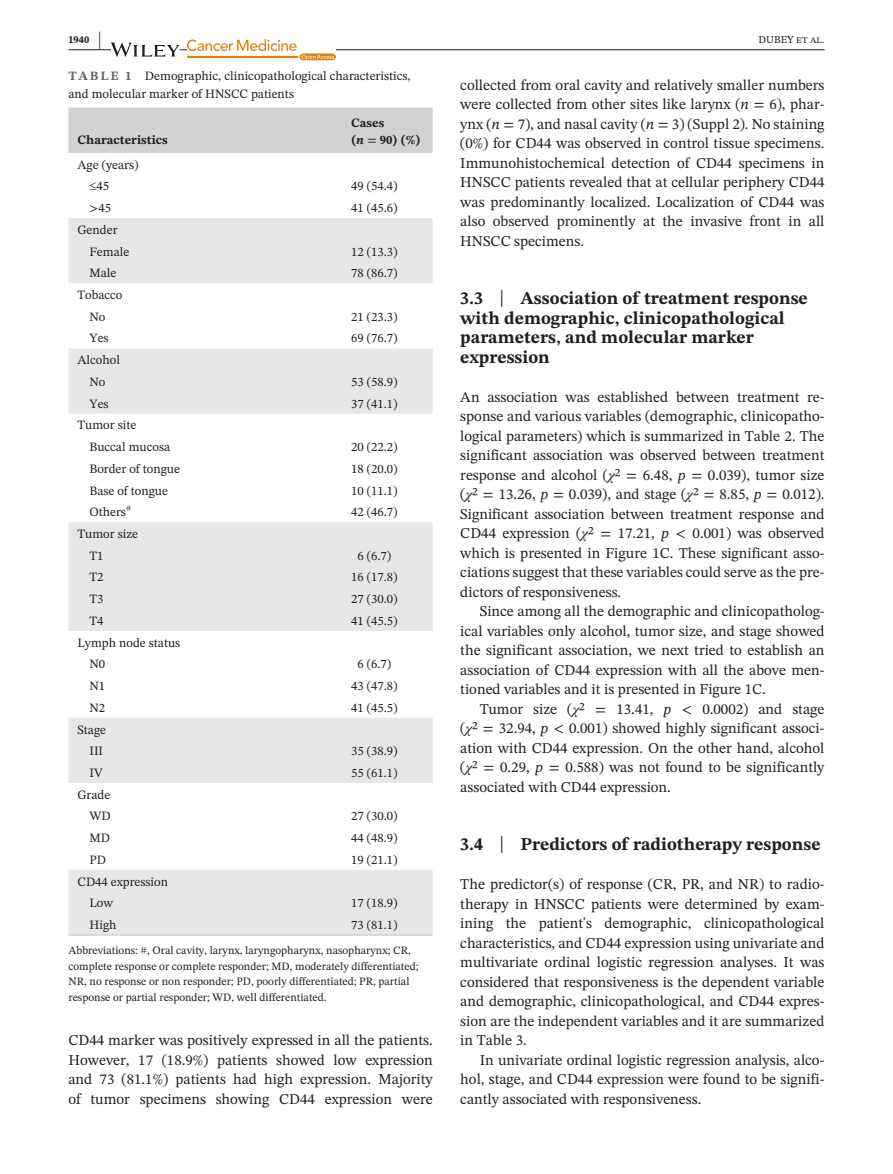
<style>
.page{position:relative;width:893px;height:1174px;background:#fff}
.page>*{position:absolute;margin:0;border:0;box-sizing:border-box;transform-origin:0 0}
.t1{font:700 18px/19.5px "STIX Two Text";color:#231f20}
.t2{font:15px/19.5px "STIX Two Text";color:#231f20;text-align:justify}
.t3{font:12.75px/21.8px "STIX Two Text";color:#231f20}
.t4{font:700 12.75px/17.2px "STIX Two Text";color:#231f20}
.t5{font:11.25px/15.8px "STIX Two Text";color:#231f20}
.t6{font:10.5px "STIX Two Text";color:#231f20}
.t7{font:700 10.5px "STIX Two Text";color:#231f20}
.s1{font-size:21px}
.s2{font-weight:700;color:#636366}
.s3{font-style:italic}
.s4{font-weight:400}
.s5{font-weight:400;font-size:23.7px}
.s6{font-family:"STIX";font-style:italic}
</style>
<div class="page">
<hr style="left:68px;top:49px;width:756px;height:1px;background:#231f20">
<svg style="left:111px;top:43px;width:68px;height:14px"></svg>
<svg style="left:187px;top:39px;width:149px;height:21px"></svg>
<div style="left:68px;top:108px;width:365px;height:45px;background:#d1d2d4"></div>
<svg style="left:68px;top:218px;width:365px;height:716px;fill:#e6e7e9"></svg>
<hr style="left:68px;top:934px;width:274px;height:1px;background:#d1d2d4">
<hr style="left:342px;top:934px;width:91px;height:1px;background:#d1d2d4">
<p class="t7" style="left:68px;top:32px;width:34px">1940 <span class="s1">|</span></p>
<p class="t6" style="left:759px;top:32px;width:67px">DUBEY et al.</p>
<p class="t3" style="left:68px;top:66px;width:344px;line-height:18px"><span class="s2">TABLE 1</span> Demographic, clinicopathological characteristics, and molecular marker of HNSCC patients</p>
<p class="t4" style="left:77px;top:131px;width:92px">Characteristics</p>
<p class="t4" style="left:351px;top:114px;width:71px">Cases<br>(<span class="s3">n</span> <span class="s4">=</span> 90) (%)</p>
<p class="t3" style="left:89px;top:153px;width:51px;text-indent:-12px">Age (years) ≤45</p>
<p class="t3" style="left:351px;top:175px;width:48px">49 (54.4)</p>
<p class="t3" style="left:89px;top:197px;width:23px">&gt;45</p>
<p class="t3" style="left:351px;top:197px;width:48px">41 (45.6)</p>
<p class="t3" style="left:89px;top:219px;width:41px;text-indent:-12px">Gender<br>Female</p>
<p class="t3" style="left:351px;top:240px;width:48px">12 (13.3)</p>
<p class="t3" style="left:89px;top:262px;width:29px">Male</p>
<p class="t3" style="left:351px;top:262px;width:48px">78 (86.7)</p>
<p class="t3" style="left:77px;top:284px;width:46px;text-align:center">Tobacco<br>No</p>
<p class="t3" style="left:351px;top:305px;width:48px">21 (23.3)</p>
<p class="t3" style="left:89px;top:327px;width:21px">Yes</p>
<p class="t3" style="left:351px;top:327px;width:48px">69 (76.7)</p>
<p class="t3" style="left:77px;top:349px;width:44px;text-align:center">Alcohol<br>No</p>
<p class="t3" style="left:351px;top:371px;width:48px">53 (58.9)</p>
<p class="t3" style="left:89px;top:392px;width:21px">Yes</p>
<p class="t3" style="left:351px;top:392px;width:48px">37 (41.1)</p>
<p class="t3" style="left:89px;top:414px;width:82px;text-indent:-12px">Tumor site<br>Buccal mucosa</p>
<p class="t3" style="left:351px;top:436px;width:48px">20 (22.2)</p>
<p class="t3" style="left:89px;top:457px;width:92px">Border of tongue</p>
<p class="t3" style="left:351px;top:457px;width:48px">18 (20.0)</p>
<p class="t3" style="left:89px;top:479px;width:80px">Base of tongue</p>
<p class="t3" style="left:351px;top:479px;width:48px">10 (11.1)</p>
<p class="t3" style="left:89px;top:501px;width:43px">Others<sup>#</sup></p>
<p class="t3" style="left:351px;top:501px;width:48px">42 (46.7)</p>
<p class="t3" style="left:89px;top:523px;width:50px;text-indent:-12px">Tumor size<br>T1</p>
<p class="t3" style="left:357px;top:544px;width:35px">6 (6.7)</p>
<p class="t3" style="left:89px;top:566px;width:15px">T2</p>
<p class="t3" style="left:351px;top:566px;width:48px">16 (17.8)</p>
<p class="t3" style="left:89px;top:588px;width:15px">T3</p>
<p class="t3" style="left:351px;top:588px;width:48px">27 (30.0)</p>
<p class="t3" style="left:89px;top:609px;width:15px">T4</p>
<p class="t3" style="left:351px;top:609px;width:48px">41 (45.5)</p>
<p class="t3" style="left:89px;top:631px;width:92px;text-indent:-12px">Lymph node status<br>N0</p>
<p class="t3" style="left:357px;top:653px;width:35px">6 (6.7)</p>
<p class="t3" style="left:89px;top:675px;width:17px">N1</p>
<p class="t3" style="left:351px;top:675px;width:48px">43 (47.8)</p>
<p class="t3" style="left:89px;top:696px;width:17px">N2</p>
<p class="t3" style="left:351px;top:696px;width:48px">41 (45.5)</p>
<p class="t3" style="left:77px;top:718px;width:30px;text-align:right">Stage<br>III</p>
<p class="t3" style="left:351px;top:740px;width:48px">35 (38.9)</p>
<p class="t3" style="left:89px;top:761px;width:15px">IV</p>
<p class="t3" style="left:351px;top:761px;width:48px">55 (61.1)</p>
<p class="t3" style="left:77px;top:783px;width:35px;text-align:right">Grade<br>WD</p>
<p class="t3" style="left:351px;top:805px;width:48px">27 (30.0)</p>
<p class="t3" style="left:89px;top:827px;width:22px">MD</p>
<p class="t3" style="left:351px;top:827px;width:48px">44 (48.9)</p>
<p class="t3" style="left:89px;top:848px;width:18px">PD</p>
<p class="t3" style="left:351px;top:848px;width:48px">19 (21.1)</p>
<p class="t3" style="left:89px;top:870px;width:80px;text-indent:-12px">CD44 expression<br>Low</p>
<p class="t3" style="left:351px;top:892px;width:48px">17 (18.9)</p>
<p class="t3" style="left:89px;top:913px;width:29px">High</p>
<p class="t3" style="left:351px;top:913px;width:48px">73 (81.1)</p>
<p class="t5" style="left:68px;top:942px;width:352px">Abbreviations: #, Oral cavity, larynx, laryngopharynx, nasopharynx; CR, complete response or complete responder; MD, moderately differentiated; NR, no response or non responder; PD, poorly differentiated; PR, partial response or partial responder; WD, well differentiated.</p>
<p class="t2" style="left:68px;top:1030px;width:366px">CD44 marker was positively expressed in all the patients.<br>However, 17 (18.9%) patients showed low expression and 73 (81.1%) patients had high expression. Majority of tumor specimens showing CD44 expression were</p>
<p class="t2" style="left:460px;top:75px;width:366px">collected from oral cavity and relatively smaller numbers were collected from other sites like larynx (<span class="s3">n</span> = 6), phar&shy;ynx (<span class="s3">n</span> = 7), and nasal cavity (<span class="s3">n</span> = 3) (Suppl 2). No staining (0%) for CD44 was observed in control tissue specimens.<br>Immunohistochemical detection of CD44 specimens in HNSCC patients revealed that at cellular periphery CD44 was predominantly localized. Localization of CD44 was also observed prominently at the invasive front in all HNSCC specimens.</p>
<p class="t1" style="left:460px;top:289px;width:349px">3.3 <span class="s5">|</span> Association of treatment response with demographic, clinicopathological parameters, and molecular marker expression</p>
<p class="t2" style="left:460px;top:387px;width:366px">An association was established between treatment re&shy;sponse and various variables (demographic, clinicopatho&shy;logical parameters) which is summarized in Table 2. The significant association was observed between treatment response and alcohol (<span class="s6">χ</span>² = 6.48, <span class="s3">p</span> = 0.039), tumor size (<span class="s6">χ</span>² = 13.26, <span class="s3">p</span> = 0.039), and stage (<span class="s6">χ</span>² = 8.85, <span class="s3">p</span> = 0.012).<br>Significant association between treatment response and CD44 expression (<span class="s6">χ</span>² = 17.21, <span class="s3">p</span> &lt; 0.001) was observed which is presented in Figure 1C. These significant asso&shy;ciations suggest that these variables could serve as the pre&shy;dictors of responsiveness.</p>
<p class="t2" style="left:460px;top:601px;width:366px;text-indent:20px">Since among all the demographic and clinicopatholog&shy;ical variables only alcohol, tumor size, and stage showed the significant association, we next tried to establish an association of CD44 expression with all the above men&shy;tioned variables and it is presented in Figure 1C.</p>
<p class="t2" style="left:460px;top:699px;width:366px;text-indent:20px">Tumor size (<span class="s6">χ</span>² = 13.41, <span class="s3">p</span> &lt; 0.0002) and stage (<span class="s6">χ</span>² = 32.94, <span class="s3">p</span> &lt; 0.001) showed highly significant associ&shy;ation with CD44 expression. On the other hand, alcohol (<span class="s6">χ</span>² = 0.29, <span class="s3">p</span> = 0.588) was not found to be significantly associated with CD44 expression.</p>
<p class="t1" style="left:460px;top:835px;width:362px">3.4 <span class="s5">|</span> Predictors of radiotherapy response</p>
<p class="t2" style="left:460px;top:874px;width:366px">The predictor(s) of response (CR, PR, and NR) to radio&shy;therapy in HNSCC patients were determined by exam&shy;ining the patient's demographic, clinicopathological characteristics, and CD44 expression using univariate and multivariate ordinal logistic regression analyses. It was considered that responsiveness is the dependent variable and demographic, clinicopathological, and CD44 expres&shy;sion are the independent variables and it are summarized in Table 3.</p>
<p class="t2" style="left:460px;top:1050px;width:366px;text-indent:20px">In univariate ordinal logistic regression analysis, alco&shy;hol, stage, and CD44 expression were found to be signifi&shy;cantly associated with responsiveness.</p>
</div>
